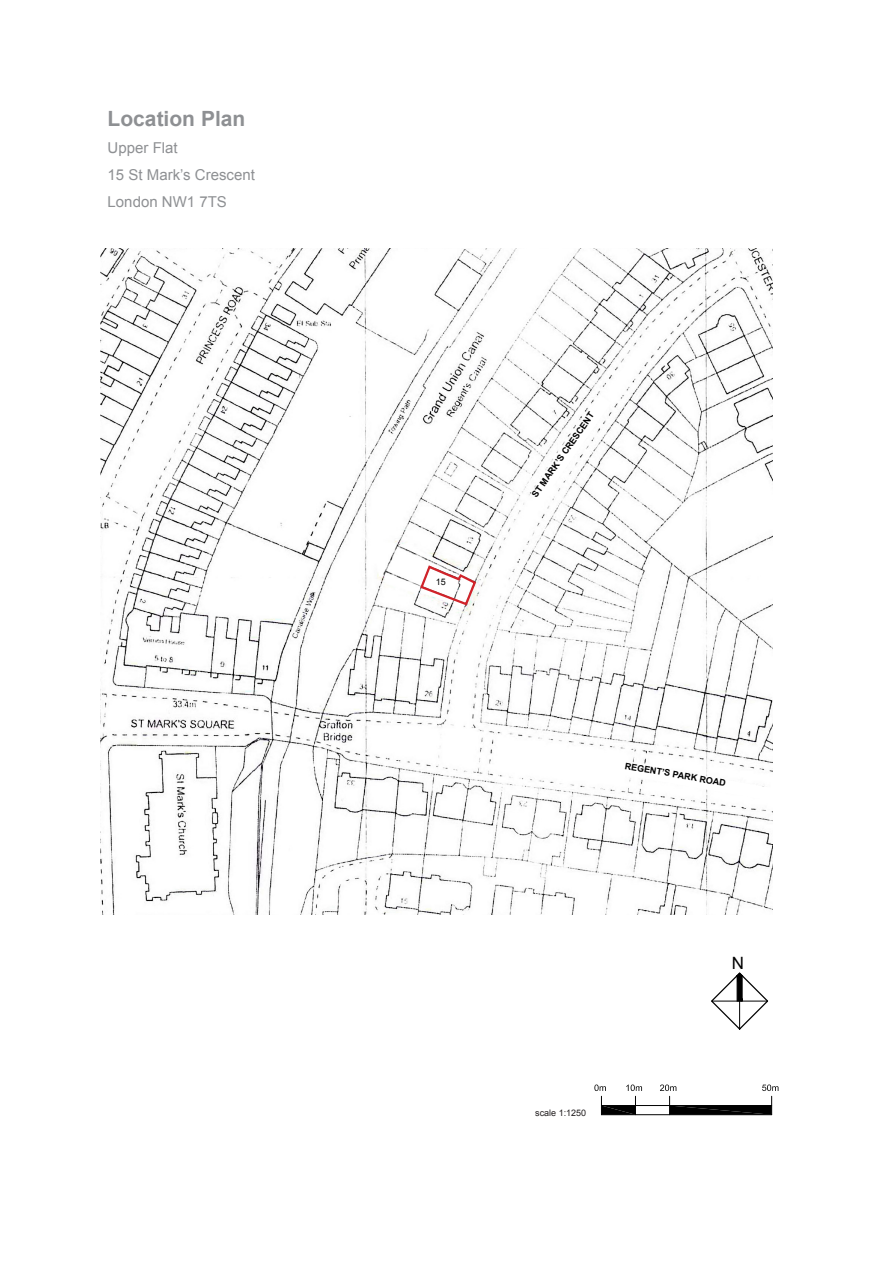
<style>
.page{position:relative;width:893px;height:1263px;background:#fff}
.page>*{position:absolute;margin:0;border:0;box-sizing:border-box;transform-origin:0 0}
.t1{font:700 21px "Arial";color:#8e9093}
.t2{font:16.95px "Arial";color:#000}
.t3{font:16.05px "Arial";color:#231f20}
.t4{font:15px "Arial";color:#8e9093}
.t5{font:700 9px "Arial";color:#000}
.t6{font:9px "Arial";color:#231f20}
.t7{font:9px "Arial";color:#000}
</style>
<div class="page">
<img style="left:100px;top:248px;width:672px;height:666px">
<svg style="left:711px;top:972px;width:57px;height:58px"></svg>
<hr style="left:712px;top:1001px;width:55px;height:1px;background:#000">
<svg style="left:594px;top:1084px;width:48px;height:30px"></svg>
<svg style="left:660px;top:1084px;width:118px;height:31px"></svg>
<hr style="left:601px;top:1114px;width:171px;height:1px;background:#000">
<hr style="left:601px;top:1105px;width:171px;height:1px;background:#000">
<svg style="left:623px;top:762px;width:150px;height:40px"></svg>
<svg style="left:531px;top:395px;width:80px;height:107px"></svg>
<svg style="left:419px;top:564px;width:59px;height:43px"></svg>
<p class="t1" style="left:108px;top:104px;width:139px">Location Plan</p>
<p class="t4" style="left:108px;top:138px;width:72px">Upper Flat</p>
<p class="t4" style="left:108px;top:165px;width:149px">15 St Mark’s Crescent</p>
<p class="t4" style="left:108px;top:192px;width:121px">London NW1 7TS</p>
<p class="t7" style="left:436px;top:576px;width:12px">15</p>
<p class="t5" style="left:529px;top:493px;width:103px;rotate:-55deg">ST MARK’S CRESCENT</p>
<p class="t5" style="left:626px;top:759px;width:104px;rotate:10deg">REGENT’S PARK ROAD</p>
<p class="t6" style="left:535px;top:1107px;width:53px">scale 1:1250</p>
<p class="t3" style="left:732px;top:944px;width:13px">N</p>
<p class="t2" style="left:732px;top:952px;width:14px">N</p>
</div>
